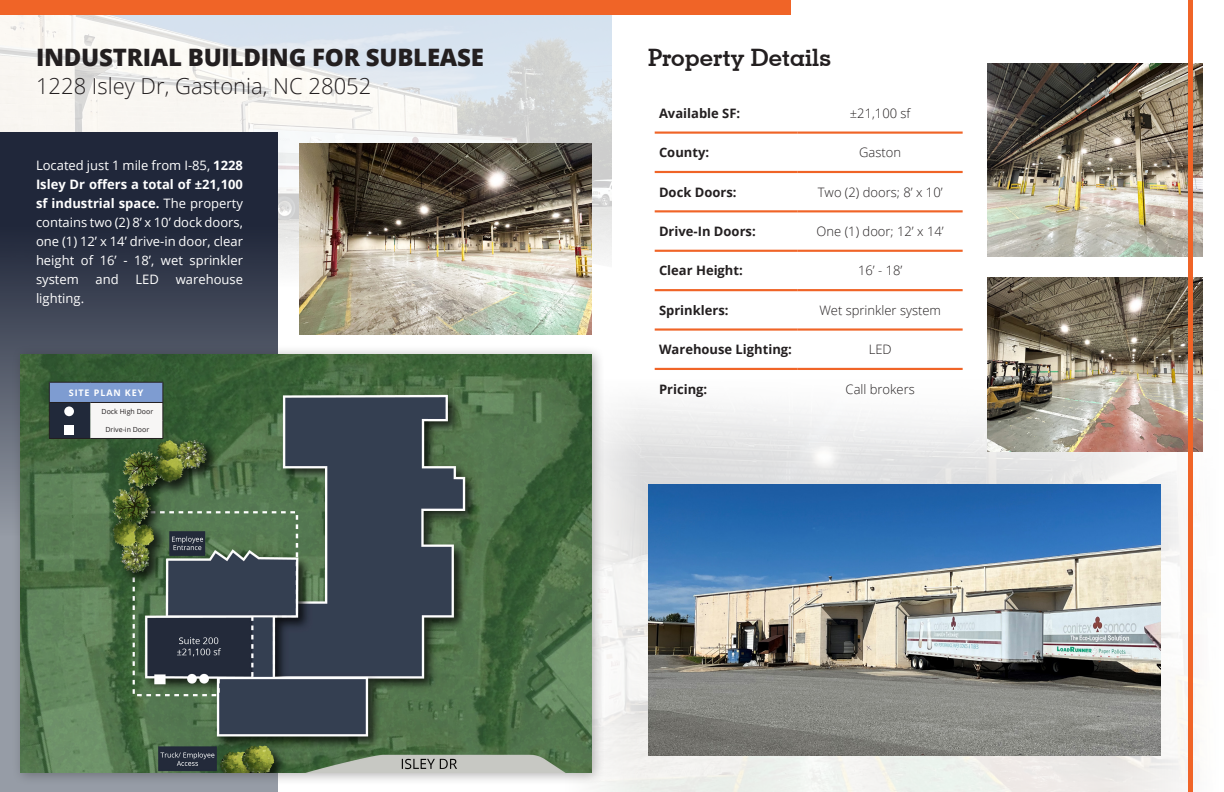
<style>
.page{position:relative;width:1224px;height:792px;background:#fff}
.page>*{position:absolute;margin:0;border:0;box-sizing:border-box;transform-origin:0 0}
.t1{font:800 24px "Open Sans";letter-spacing:-.01em;color:#231f20}
.t2{font:700 24px "Geometric Slab 703 BT";color:#231f20}
.t3{font:300 22px "Open Sans";color:#231f20}
.t4{font:13px/18.9px "Open Sans";color:#fff;text-align:justify}
.t5{font:700 13px "Open Sans";color:#231f20}
.t6{font:300 13px "Open Sans";color:#231f20}
.t7{font:700 9px "Open Sans";letter-spacing:.1em;color:#fff}
.t8{font:7px "Open Sans";color:#231f20}
.s1{font-weight:700}
</style>
<div class="page">
<img style="left:0;top:15px;width:612px;height:255px">
<img style="left:645px;top:557px;width:548px;height:235px">
<div style="left:552px;top:269px;width:93px;height:523px;background:linear-gradient(to right,#fff,#efeeec)"></div>
<svg style="left:484px;top:247px;width:719px;height:310px"></svg>
<div style="left:0;top:132px;width:278px;height:660px;background:#969ca6"></div>
<div style="left:0;top:223px;width:278px;height:313px;background:linear-gradient(to bottom,#1f2639,#949ba5)"></div>
<div style="left:0;top:132px;width:278px;height:91px;background:#20273a"></div>
<hr style="left:655px;top:132px;width:143px;height:2px;background:#f06427">
<hr style="left:798px;top:132px;width:165px;height:2px;background:#f06427">
<hr style="left:655px;top:171px;width:143px;height:2px;background:#f06427">
<hr style="left:798px;top:171px;width:165px;height:2px;background:#f06427">
<hr style="left:655px;top:210px;width:143px;height:2px;background:#f06427">
<hr style="left:798px;top:210px;width:165px;height:2px;background:#f06427">
<hr style="left:655px;top:250px;width:143px;height:2px;background:#f06427">
<hr style="left:798px;top:250px;width:165px;height:2px;background:#f06427">
<hr style="left:655px;top:289px;width:143px;height:2px;background:#f06427">
<hr style="left:798px;top:289px;width:165px;height:2px;background:#f06427">
<hr style="left:655px;top:328px;width:143px;height:3px;background:#f06427">
<hr style="left:798px;top:328px;width:165px;height:3px;background:#f06427">
<hr style="left:655px;top:368px;width:143px;height:2px;background:#f06427">
<hr style="left:798px;top:368px;width:165px;height:2px;background:#f06427">
<div style="left:0;top:0;width:791px;height:15px;background:#f06427"></div>
<img style="left:648px;top:484px;width:513px;height:272px">
<img style="left:299px;top:144px;width:292px;height:190px">
<div style="left:12px;top:345px;width:593px;height:440px;background:#231f20;opacity:.35"></div>
<img style="left:21px;top:354px;width:570px;height:418px">
<hr style="left:49px;top:382px;width:41px;height:1px;background:#231f20">
<hr style="left:90px;top:382px;width:73px;height:1px;background:#231f20">
<svg style="left:49px;top:383px;width:115px;height:55px;background:#99a5ba"></svg>
<hr style="left:49px;top:438px;width:41px;height:1px;background:#231f20">
<hr style="left:90px;top:438px;width:73px;height:1px;background:#231f20">
<div style="left:64px;top:425px;width:10px;height:10px;background:#fff"></div>
<div style="left:64px;top:406px;width:10px;height:10px;background:#fff;border-radius:50%"></div>
<img style="left:988px;top:63px;width:214px;height:194px">
<img style="left:988px;top:278px;width:214px;height:174px">
<hr style="left:1188px;top:0;width:4px;height:792px;background:#f06427">
<p class="t1" style="left:36px;top:39px;width:449px">INDUSTRIAL BUILDING FOR SUBLEASE</p>
<p class="t3" style="left:36px;top:71px;width:337px">1228 Isley Dr, Gastonia, NC 28052</p>
<p class="t4" style="left:36px;top:156px;width:209px">Located just 1 mile from I-85, <span class="s1">1228<br>Isley Dr offers a total of ±21,100 sf industrial space.</span> The property contains two (2) 8’ x 10’ dock doors, one (1) 12’ x 14’ drive-in door, clear height of 16’ - 18’, wet sprinkler system</p>
<p class="t4" style="left:96px;top:269px;width:25px">and</p>
<p class="t4" style="left:136px;top:269px;width:25px">LED</p>
<p class="t4" style="left:176px;top:269px;width:69px">warehouse</p>
<p class="t4" style="left:36px;top:288px;width:50px">lighting.</p>
<p class="t7" style="left:69px;top:386px;width:76px">SITE PLAN KEY</p>
<p class="t8" style="left:102px;top:407px;width:53px">Dock High Door</p>
<p class="t8" style="left:105px;top:425px;width:45px">Drive-in Door</p>
<p class="t2" style="left:648px;top:43px;width:185px">Property Details</p>
<p class="t5" style="left:659px;top:104px;width:83px">Available SF:</p>
<p class="t6" style="left:850px;top:104px;width:62px">±21,100 sf</p>
<p class="t5" style="left:659px;top:143px;width:52px">County:</p>
<p class="t6" style="left:859px;top:144px;width:43px">Gaston</p>
<p class="t5" style="left:659px;top:183px;width:79px">Dock Doors:</p>
<p class="t6" style="left:818px;top:183px;width:126px">Two (2) doors; 8’ x 10’</p>
<p class="t5" style="left:659px;top:222px;width:98px">Drive-In Doors:</p>
<p class="t6" style="left:817px;top:222px;width:129px">One (1) door; 12’ x 14’</p>
<p class="t5" style="left:659px;top:262px;width:85px">Clear Height:</p>
<p class="t6" style="left:858px;top:262px;width:46px">16’ - 18’</p>
<p class="t5" style="left:659px;top:301px;width:71px">Sprinklers:</p>
<p class="t6" style="left:819px;top:301px;width:123px">Wet sprinkler system</p>
<p class="t5" style="left:659px;top:340px;width:134px">Warehouse Lighting:</p>
<p class="t6" style="left:869px;top:341px;width:25px">LED</p>
<p class="t5" style="left:659px;top:380px;width:50px">Pricing:</p>
<p class="t6" style="left:846px;top:380px;width:71px">Call brokers</p>
</div>
